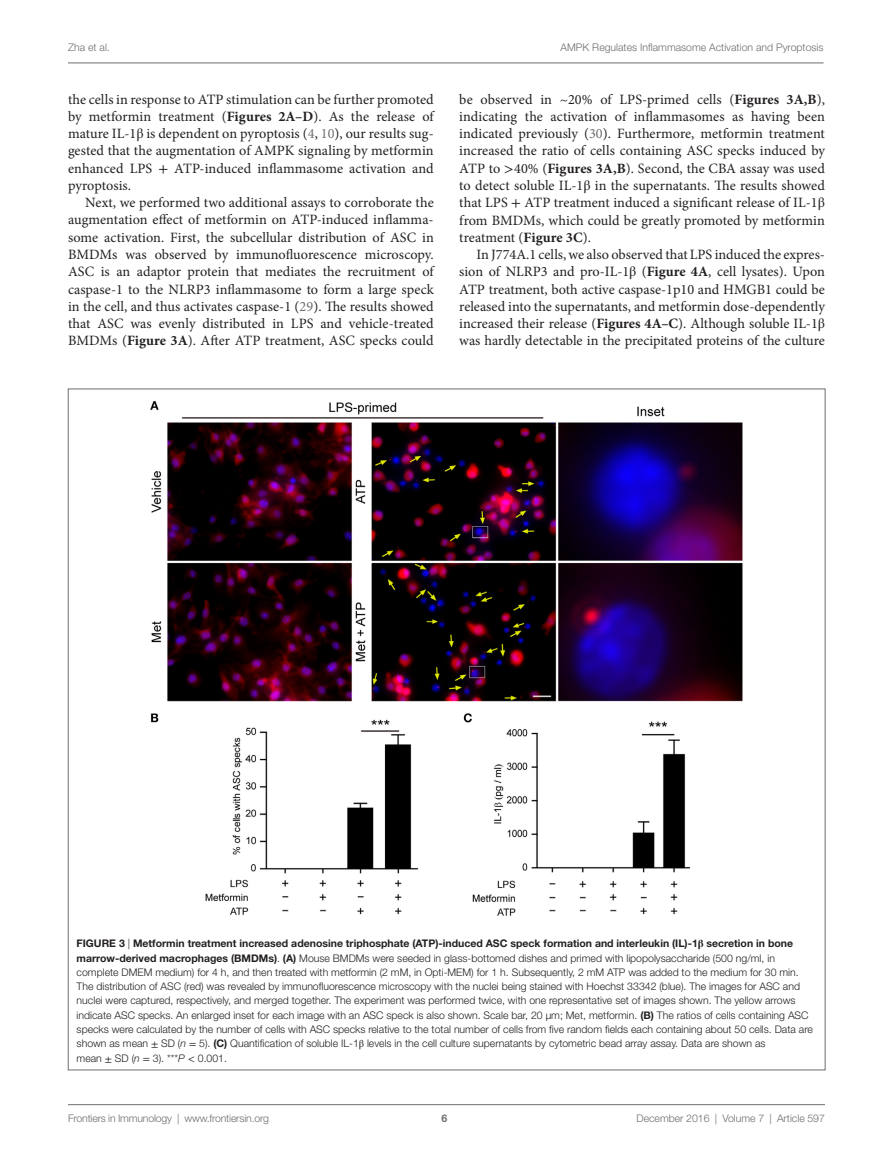
<style>
.page{position:relative;width:893px;height:1170px;background:#fff}
.page>*{position:absolute;margin:0;border:0;box-sizing:border-box;transform-origin:0 0}
.t1{font:14.25px/17.2px "Minion Pro";color:#231f20;text-align:justify}
.t2{font:300 10.5px/14.2px "Helvetica Neue LT Std";color:#231f20}
.t3{font:300 10.5px "Helvetica Neue LT Std";color:#6c6d70}
.t4{font:700 10.5px "Helvetica Neue LT Std";color:#231f20}
.t5{font:700 10.5px "Helvetica Neue LT Std";color:#6c6d70}
.s1{font-weight:700}
.s2{font-family:"STIX General"}
.s3{color:#6c6d70}
.s4{font-weight:300}
.s5{font-family:"STIX General";font-weight:700}
.s6{font-family:"STIX General";font-weight:400}
.s7{font-style:italic}
</style>
<div class="page">
<img style="left:150px;top:401px;width:593px;height:515px">
<hr style="left:68px;top:63px;width:756px;height:1px;background:#6c6d70">
<hr style="left:68px;top:1104px;width:757px;height:1px;background:#6c6d70">
<p class="t3" style="left:68px;top:41px;width:43px">Zha et al.</p>
<p class="t3" style="left:561px;top:41px;width:264px">AMPK Regulates Inflammasome Activation and Pyroptosis</p>
<p class="t1" style="left:68px;top:90px;width:367px">the cells in response to ATP stimulation can be further promoted by metformin treatment (<span class="s1">Figures 2A–D</span>). As the release of mature IL-1<span class="s2">β</span> is dependent on pyroptosis (<span class="s3">4</span>, <span class="s3">10</span>), our results sug&shy;gested that the augmentation of AMPK signaling by metformin enhanced LPS <span class="s2">+</span> ATP-induced inflammasome activation and pyroptosis.</p>
<p class="t1" style="left:68px;top:194px;width:367px;text-indent:17px">Next, we performed two additional assays to corroborate the augmentation effect of metformin on ATP-induced inflamma&shy;some activation. First, the subcellular distribution of ASC in BMDMs was observed by immunofluorescence microscopy.<br>ASC is an adaptor protein that mediates the recruitment of caspase-1 to the NLRP3 inflammasome to form a large speck in the cell, and thus activates caspase-1 (<span class="s3">29</span>). The results showed that ASC was evenly distributed in LPS and vehicle-treated BMDMs (<span class="s1">Figure 3A</span>). After ATP treatment, ASC specks could</p>
<p class="t1" style="left:459px;top:90px;width:367px">be observed in ~20% of LPS-primed cells (<span class="s1">Figures 3A,B</span>), indicating the activation of inflammasomes as having been indicated previously (<span class="s3">30</span>). Furthermore, metformin treatment increased the ratio of cells containing ASC specks induced by ATP to <span class="s2">&gt;</span>40% (<span class="s1">Figures 3A,B</span>). Second, the CBA assay was used to detect soluble IL-1<span class="s2">β</span> in the supernatants. The results showed that LPS <span class="s2">+</span> ATP treatment induced a significant release of IL-1<span class="s2">β </span>from BMDMs, which could be greatly promoted by metformin treatment (<span class="s1">Figure 3C</span>).</p>
<p class="t1" style="left:459px;top:246px;width:367px;text-indent:17px">In J774A.1 cells, we also observed that LPS induced the expres&shy;sion of NLRP3 and pro-IL-1<span class="s2">β</span> (<span class="s1">Figure 4A</span>, cell lysates). Upon ATP treatment, both active caspase-1p10 and HMGB1 could be released into the supernatants, and metformin dose-dependently increased their release (<span class="s1">Figures 4A–C</span>). Although soluble IL-1<span class="s2">β </span>was hardly detectable in the precipitated proteins of the culture</p>
<p class="t4" style="left:77px;top:937px;width:418px">FIG URE 3 <span class="s4">|</span> Metformin treatment increased adenosine triphosphate (ATP)-induced ASC</p>
<p class="t2" style="left:77px;top:936px;width:738px;text-indent:434px"><span class="s1">speck formation and interleukin (IL)-1</span><span class="s5">β</span> <span class="s1">secretion in bone marrow-derived macrophages (BMDMs)</span>. <span class="s1">(A)</span> Mouse BMDMs were seeded in glass-bottomed dishes and primed with lipopolysaccharide (500 ng/ml, in complete DMEM medium) for 4 h, and then treated with metformin (2 mM, in Opti-MEM) for 1 h. Subsequently, 2 mM ATP was added to the medium for 30 min.<br>The distribution of ASC (red) was revealed by immunofluorescence microscopy with the nuclei being stained with Hoechst 33342 (blue). The images for ASC and nuclei were captured, respectively, and merged together. The experiment was performed twice, with one representative set of images shown. The yellow arrows indicate ASC specks. An enlarged inset for each image with an ASC speck is also shown. Scale bar, 20 µm; Met, metformin. <span class="s1">(B)</span> The ratios of cells containing ASC specks were calculated by the number of cells with ASC specks relative to the total number of cells from five random fields each containing about 50 cells. Data are shown as mean <span class="s6">±</span> SD (<span class="s7">n</span> <span class="s6">=</span> 5). <span class="s1">(C)</span> Quantification of soluble IL-1<span class="s6">β</span> levels in the cell culture supernatants by cytometric bead array assay. Data are shown as<br>mean <span class="s6">±</span> SD (<span class="s7">n</span> <span class="s6">=</span> 3). ***<span class="s7">P</span> <span class="s6">&lt;</span> 0.001.</p>
<p class="t3" style="left:68px;top:1111px;width:203px">Frontiers in Immunology | www.frontiersin.org</p>
<p class="t3" style="left:636px;top:1111px;width:190px">December 2016 | Volume 7 | Article 597</p>
<p class="t5" style="left:441px;top:1111px;width:7px">6</p>
</div>
